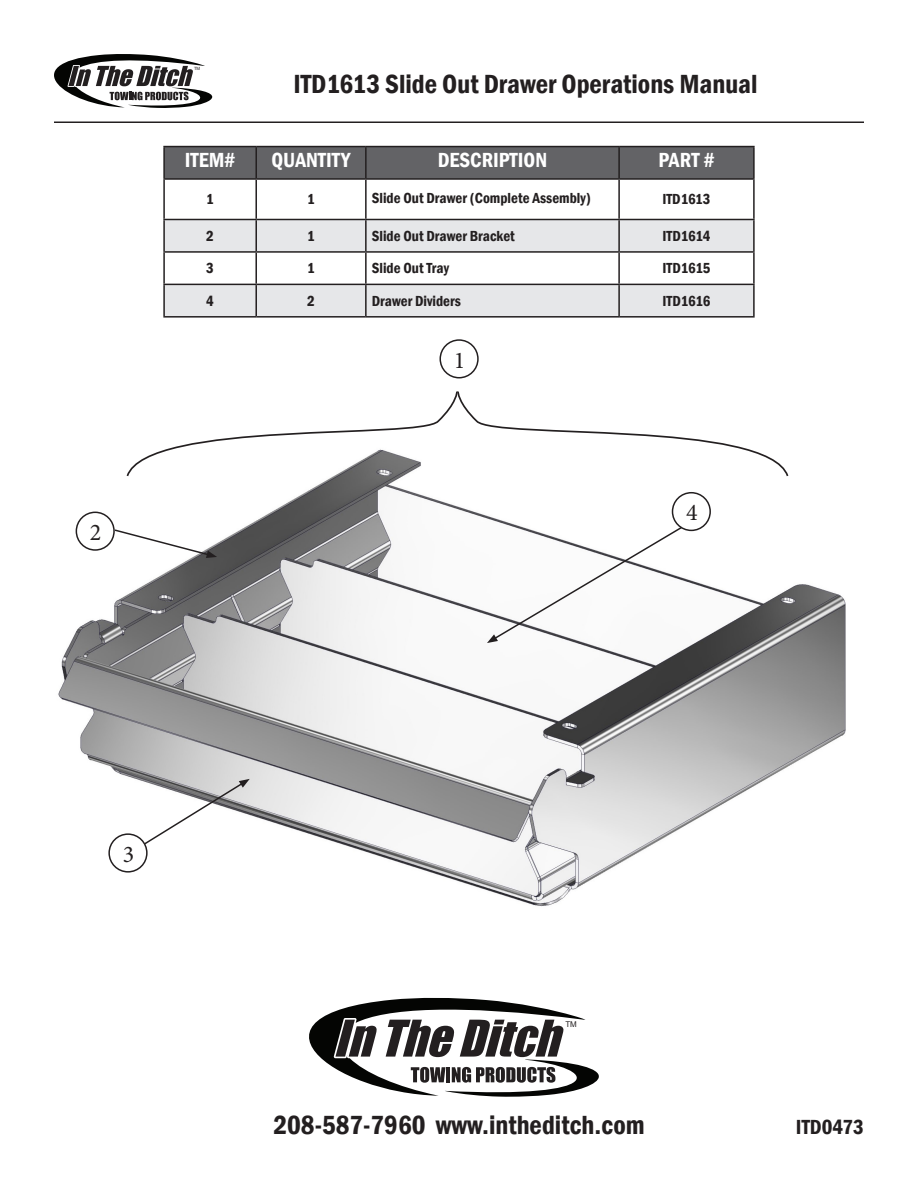
<style>
.page{position:relative;width:918px;height:1188px;background:#fff}
.page>*{position:absolute;margin:0;border:0;box-sizing:border-box;transform-origin:0 0}
.Main_Header{font:600 condensed 27px "Franklin Gothic";color:#231f20}
.t1{font:24px "Minion Pro";color:#231f20}
.Main_Header-2{font:600 condensed 21px "Franklin Gothic";color:#fff}
.Main_Body{font:600 condensed 21px "Franklin Gothic";color:#231f20}
.Main_Body-2{font:600 condensed 15px "Franklin Gothic";color:#231f20}
.t2{font:7.95px "Arial";color:#231f20}
.t3{font:4.35px "Arial";color:#231f20}
</style>
<div class="page">
<hr style="left:54px;top:122px;width:810px;height:1px;background:#231f20">
<svg style="left:54px;top:54px;width:159px;height:54px"></svg>
<div style="left:165px;top:147px;width:588px;height:31px;background:#636366"></div>
<div style="left:165px;top:220px;width:588px;height:31px;background:#e6e7e9"></div>
<div style="left:165px;top:285px;width:588px;height:31px;background:#e6e7e9"></div>
<hr style="left:163px;top:146px;width:93px;height:1px;background:#231f20">
<hr style="left:163px;top:147px;width:2px;height:31px;background:#231f20">
<hr style="left:256px;top:146px;width:110px;height:1px;background:#231f20">
<hr style="left:255px;top:147px;width:2px;height:31px;background:#231f20">
<hr style="left:366px;top:146px;width:253px;height:1px;background:#231f20">
<hr style="left:365px;top:147px;width:2px;height:31px;background:#231f20">
<hr style="left:619px;top:146px;width:136px;height:1px;background:#231f20">
<hr style="left:618px;top:147px;width:2px;height:31px;background:#231f20">
<hr style="left:753px;top:147px;width:2px;height:31px;background:#231f20">
<hr style="left:163px;top:178px;width:93px;height:2px;background:#231f20">
<hr style="left:163px;top:180px;width:2px;height:39px;background:#231f20">
<hr style="left:256px;top:178px;width:110px;height:2px;background:#231f20">
<hr style="left:255px;top:180px;width:2px;height:39px;background:#231f20">
<hr style="left:366px;top:178px;width:253px;height:2px;background:#231f20">
<hr style="left:365px;top:180px;width:2px;height:39px;background:#231f20">
<hr style="left:619px;top:178px;width:136px;height:2px;background:#231f20">
<hr style="left:618px;top:180px;width:2px;height:39px;background:#231f20">
<hr style="left:753px;top:180px;width:2px;height:39px;background:#231f20">
<hr style="left:163px;top:219px;width:93px;height:1px;background:#231f20">
<hr style="left:163px;top:220px;width:2px;height:31px;background:#231f20">
<hr style="left:256px;top:219px;width:110px;height:1px;background:#231f20">
<hr style="left:255px;top:220px;width:2px;height:31px;background:#231f20">
<hr style="left:366px;top:219px;width:253px;height:1px;background:#231f20">
<hr style="left:365px;top:220px;width:2px;height:31px;background:#231f20">
<hr style="left:619px;top:219px;width:136px;height:1px;background:#231f20">
<hr style="left:618px;top:220px;width:2px;height:31px;background:#231f20">
<hr style="left:753px;top:220px;width:2px;height:31px;background:#231f20">
<hr style="left:163px;top:251px;width:93px;height:2px;background:#231f20">
<hr style="left:163px;top:253px;width:2px;height:31px;background:#231f20">
<hr style="left:256px;top:251px;width:110px;height:2px;background:#231f20">
<hr style="left:255px;top:253px;width:2px;height:31px;background:#231f20">
<hr style="left:366px;top:251px;width:253px;height:2px;background:#231f20">
<hr style="left:365px;top:253px;width:2px;height:31px;background:#231f20">
<hr style="left:619px;top:251px;width:136px;height:2px;background:#231f20">
<hr style="left:618px;top:253px;width:2px;height:31px;background:#231f20">
<hr style="left:753px;top:253px;width:2px;height:31px;background:#231f20">
<hr style="left:163px;top:284px;width:93px;height:1px;background:#231f20">
<hr style="left:163px;top:285px;width:2px;height:31px;background:#231f20">
<hr style="left:256px;top:284px;width:110px;height:1px;background:#231f20">
<hr style="left:255px;top:285px;width:2px;height:31px;background:#231f20">
<hr style="left:366px;top:284px;width:253px;height:1px;background:#231f20">
<hr style="left:365px;top:285px;width:2px;height:31px;background:#231f20">
<hr style="left:619px;top:284px;width:136px;height:1px;background:#231f20">
<hr style="left:618px;top:285px;width:2px;height:31px;background:#231f20">
<hr style="left:753px;top:285px;width:2px;height:31px;background:#231f20">
<hr style="left:163px;top:316px;width:93px;height:2px;background:#231f20">
<hr style="left:256px;top:316px;width:110px;height:2px;background:#231f20">
<hr style="left:366px;top:316px;width:253px;height:2px;background:#231f20">
<hr style="left:619px;top:316px;width:136px;height:2px;background:#231f20">
<img style="left:58px;top:478px;width:788px;height:429px">
<div style="left:439px;top:339px;width:40px;height:39px;border:2px solid #231f20;border-radius:50%"></div>
<svg style="left:126px;top:391px;width:663px;height:87px"></svg>
<div style="left:673px;top:493px;width:37px;height:37px;background:#fff;border-radius:50%"></div>
<div style="left:672px;top:492px;width:39px;height:39px;border:2px solid #231f20;border-radius:50%"></div>
<div style="left:76px;top:512px;width:38px;height:38px;background:#fff;border-radius:50%"></div>
<div style="left:76px;top:512px;width:39px;height:39px;border:2px solid #231f20;border-radius:50%"></div>
<div style="left:109px;top:834px;width:38px;height:38px;background:#fff;border-radius:50%"></div>
<div style="left:108px;top:833px;width:40px;height:40px;border:2px solid #231f20;border-radius:50%"></div>
<svg style="left:113px;top:528px;width:104px;height:30px"></svg>
<svg style="left:487px;top:526px;width:196px;height:117px"></svg>
<svg style="left:143px;top:779px;width:107px;height:67px"></svg>
<svg style="left:309px;top:997px;width:290px;height:100px"></svg>
<p class="t1" style="left:90px;top:516px;width:13px">2</p>
<p class="t3" style="left:194px;top:65px;width:8px">TM</p>
<h1 class="Main_Header" style="left:293px;top:66px;width:466px">ITD1613 Slide Out Drawer Operations Manual</h1>
<p class="Main_Header-2" style="left:185px;top:146px;width:52px">ITEM#</p>
<p class="Main_Header-2" style="left:272px;top:146px;width:81px">QUANTITY</p>
<p class="Main_Header-2" style="left:438px;top:146px;width:111px">DESCRIPTION</p>
<p class="Main_Header-2" style="left:659px;top:146px;width:57px">PART #</p>
<p class="Main_Body-2" style="left:206px;top:189px;width:9px">1</p>
<p class="Main_Body-2" style="left:307px;top:189px;width:9px">1</p>
<p class="Main_Body-2" style="left:372px;top:188px;width:221px">Slide Out Drawer (Complete Assembly)</p>
<p class="Main_Body-2" style="left:662px;top:189px;width:50px">ITD1613</p>
<p class="Main_Body-2" style="left:206px;top:226px;width:9px">2</p>
<p class="Main_Body-2" style="left:307px;top:226px;width:9px">1</p>
<p class="Main_Body-2" style="left:372px;top:226px;width:145px">Slide Out Drawer Bracket</p>
<p class="Main_Body-2" style="left:662px;top:226px;width:50px">ITD1614</p>
<p class="Main_Body-2" style="left:206px;top:258px;width:9px">3</p>
<p class="Main_Body-2" style="left:307px;top:258px;width:9px">1</p>
<p class="Main_Body-2" style="left:372px;top:258px;width:79px">Slide Out Tray</p>
<p class="Main_Body-2" style="left:662px;top:258px;width:50px">ITD1615</p>
<p class="Main_Body-2" style="left:206px;top:291px;width:9px">4</p>
<p class="Main_Body-2" style="left:307px;top:291px;width:9px">2</p>
<p class="Main_Body-2" style="left:372px;top:291px;width:91px">Drawer Dividers</p>
<p class="Main_Body-2" style="left:663px;top:291px;width:49px">ITD1616</p>
<p class="t1" style="left:454px;top:344px;width:13px">1</p>
<p class="t1" style="left:686px;top:497px;width:13px">4</p>
<p class="t1" style="left:123px;top:838px;width:13px">3</p>
<p class="t2" style="left:565px;top:1019px;width:13px">TM</p>
<p class="Main_Header" style="left:273px;top:1107px;width:373px">208-587-7960 www.intheditch.com</p>
<p class="Main_Body" style="left:796px;top:1113px;width:70px">ITD0473</p>
</div>
